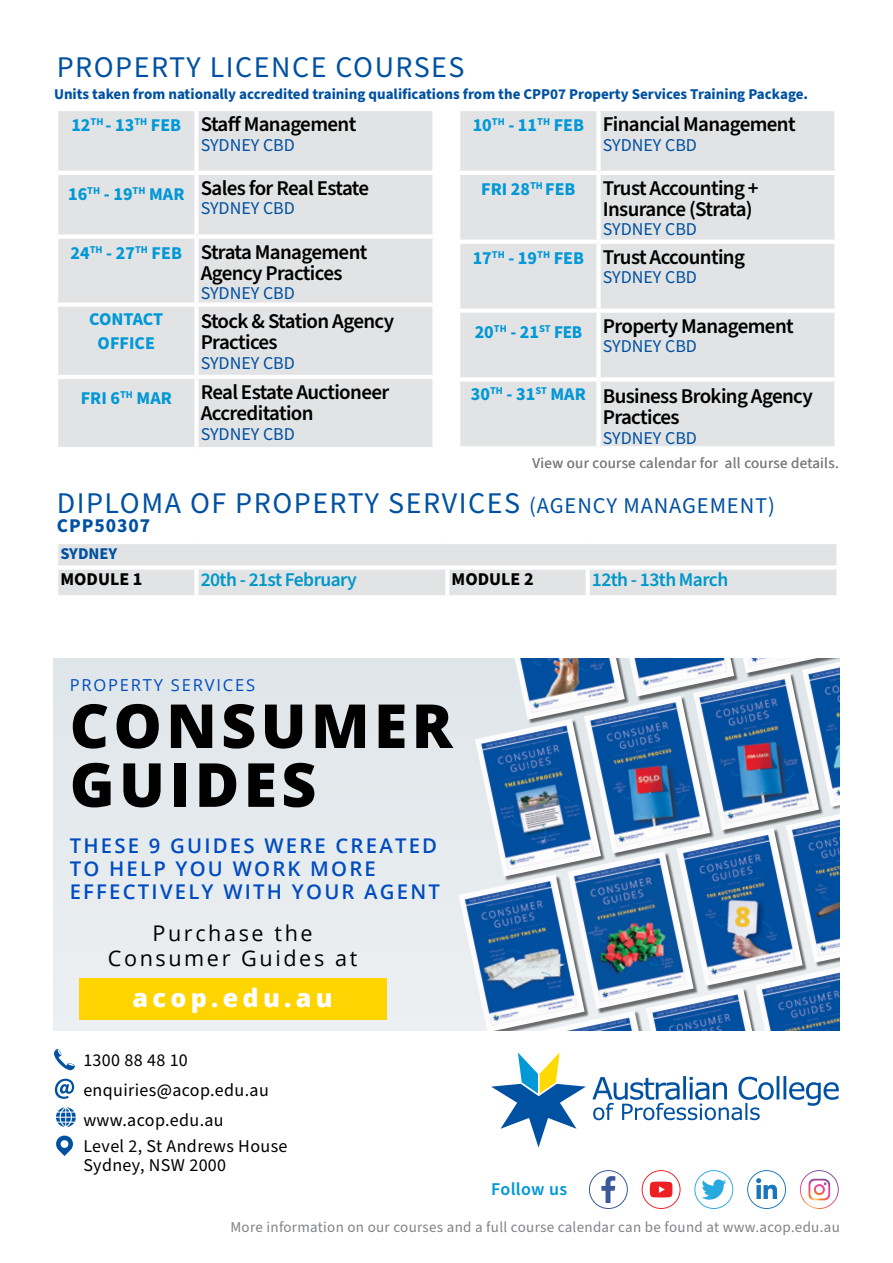
<style>
.page{position:relative;width:893px;height:1263px;background:#fff}
.page>*{position:absolute;margin:0;border:0;box-sizing:border-box;transform-origin:0 0}
.t1{font:800 60.9px/58.8px "Open Sans";letter-spacing:.07em;color:#000}
.t2{font:30px "Source Sans Pro";letter-spacing:.05em;color:#0051a1}
.t3{font:800 25.2px "Open Sans";letter-spacing:.17em;color:#fff}
.t4{font:21.6px/25.2px "Open Sans";letter-spacing:.12em;color:#000;text-align:center}
.t5{font:600 21px/21px "Source Sans Pro";letter-spacing:-.03em;color:#000}
.t6{font:600 20.25px/22.6px "Open Sans";letter-spacing:.11em;color:#004cbf}
.t7{font:600 19.5px "Source Sans Pro";letter-spacing:-.03em;color:#0098c9}
.t8{font:700 19.5px "Source Sans Pro";letter-spacing:.05em;color:#0051a1}
.t9{font:18px "Source Sans Pro";color:#0051a1}
.t10{font:18px/30px "Source Sans Pro";letter-spacing:.02em;color:#000}
.t11{font:700 18px/24px "Source Sans Pro";color:#0098d6;text-align:center}
.t12{font:700 18px "Source Sans Pro";color:#000}
.t13{font:600 18px "Source Sans Pro";letter-spacing:.02em;color:#0098d6}
.t14{font:16.5px "Open Sans";letter-spacing:.11em;color:#004cbf}
.t15{font:700 16.5px "Source Sans Pro";color:#0051a1}
.t16{font:15px "Source Sans Pro";letter-spacing:.02em;color:#808285}
.t17{font:700 15px "Source Sans Pro";color:#0051a1}
.s1{font-weight:700;font-size:18px;color:#0098d6}
.s2{font-weight:700;font-size:10.5px;color:#0098d6}
.s3{font-size:22.5px}
</style>
<div class="page">
<div style="left:53px;top:658px;width:787px;height:374px;background:#e5eaed"></div>
<img style="left:629px;top:658px;width:88px;height:38px">
<img style="left:475px;top:724px;width:109px;height:150px">
<img style="left:584px;top:696px;width:109px;height:155px">
<img style="left:589px;top:1014px;width:57px;height:18px">
<img style="left:693px;top:672px;width:109px;height:156px">
<img style="left:802px;top:678px;width:38px;height:127px">
<img style="left:458px;top:874px;width:127px;height:158px">
<img style="left:567px;top:851px;width:110px;height:158px">
<img style="left:676px;top:828px;width:110px;height:158px">
<img style="left:646px;top:988px;width:109px;height:44px">
<img style="left:786px;top:805px;width:54px;height:158px">
<img style="left:755px;top:964px;width:85px;height:68px">
<div style="left:500px;top:563px;width:129px;height:161px;background:#000;opacity:.55"></div>
<img style="left:500px;top:658px;width:125px;height:62px">
<div style="left:718px;top:517px;width:130px;height:161px;background:#000;opacity:.55"></div>
<img style="left:717px;top:658px;width:123px;height:15px">
<div style="left:53px;top:427px;width:840px;height:231px;background:#fff"></div>
<div style="left:840px;top:598px;width:53px;height:573px;background:#fff"></div>
<div style="left:58px;top:544px;width:778px;height:51px;background:#e2e3e4"></div>
<div style="left:588px;top:567px;width:250px;height:30px;background:#e2e3e4"></div>
<div style="left:54px;top:565px;width:142px;height:5px;background:#fff"></div>
<div style="left:196px;top:565px;width:251px;height:5px;background:#fff"></div>
<div style="left:194px;top:570px;width:5px;height:25px;background:#fff"></div>
<div style="left:447px;top:565px;width:141px;height:5px;background:#fff"></div>
<hr style="left:445px;top:570px;width:4px;height:25px;background:#fff">
<div style="left:588px;top:565px;width:253px;height:5px;background:#fff"></div>
<div style="left:585px;top:570px;width:5px;height:25px;background:#fff"></div>
<div style="left:836px;top:570px;width:5px;height:25px;background:#fff"></div>
<hr style="left:588px;top:595px;width:253px;height:4px;background:#fff">
<div style="left:79px;top:979px;width:307px;height:41px;background:#ffd400"></div>
<div style="left:58px;top:111px;width:374px;height:123px;background:#e2e3e4"></div>
<div style="left:58px;top:239px;width:374px;height:208px;background:#e2e3e4"></div>
<div style="left:194px;top:111px;width:5px;height:60px;background:#fff"></div>
<hr style="left:54px;top:171px;width:142px;height:4px;background:#fff">
<hr style="left:196px;top:171px;width:241px;height:4px;background:#fff">
<div style="left:194px;top:175px;width:5px;height:59px;background:#fff"></div>
<div style="left:194px;top:239px;width:5px;height:63px;background:#fff"></div>
<div style="left:54px;top:302px;width:142px;height:5px;background:#fff"></div>
<div style="left:196px;top:302px;width:241px;height:5px;background:#fff"></div>
<div style="left:194px;top:307px;width:5px;height:68px;background:#fff"></div>
<hr style="left:54px;top:375px;width:142px;height:4px;background:#fff">
<hr style="left:196px;top:375px;width:241px;height:4px;background:#fff">
<div style="left:194px;top:379px;width:5px;height:68px;background:#fff"></div>
<div style="left:460px;top:111px;width:374px;height:60px;background:#e2e3e4"></div>
<div style="left:460px;top:175px;width:374px;height:202px;background:#e2e3e4"></div>
<div style="left:460px;top:382px;width:374px;height:64px;background:#e2e3e4"></div>
<div style="left:596px;top:111px;width:5px;height:60px;background:#fff"></div>
<div style="left:596px;top:175px;width:5px;height:65px;background:#fff"></div>
<hr style="left:456px;top:240px;width:142px;height:4px;background:#fff">
<hr style="left:598px;top:240px;width:241px;height:4px;background:#fff">
<div style="left:596px;top:244px;width:5px;height:64px;background:#fff"></div>
<div style="left:456px;top:308px;width:142px;height:5px;background:#fff"></div>
<div style="left:598px;top:308px;width:241px;height:5px;background:#fff"></div>
<div style="left:596px;top:313px;width:5px;height:64px;background:#fff"></div>
<div style="left:596px;top:382px;width:5px;height:64px;background:#fff"></div>
<svg style="left:491px;top:1052px;width:95px;height:95px"></svg>
<svg style="left:592px;top:1076px;width:247px;height:44px"></svg>
<svg style="left:54px;top:1048px;width:21px;height:22px"></svg>
<svg style="left:56px;top:1135px;width:17px;height:21px"></svg>
<svg style="left:55px;top:1079px;width:19px;height:20px"></svg>
<svg style="left:56px;top:1107px;width:20px;height:20px"></svg>
<div style="left:589px;top:1170px;width:39px;height:39px;border:1px solid #3b5999;border-radius:50%"></div>
<svg style="left:601px;top:1176px;width:14px;height:27px"></svg>
<svg style="left:800px;top:1170px;width:39px;height:39px"></svg>
<svg style="left:642px;top:1170px;width:39px;height:39px"></svg>
<svg style="left:747px;top:1170px;width:39px;height:39px"></svg>
<svg style="left:694px;top:1170px;width:39px;height:39px"></svg>
<h2 class="t2" style="left:57px;top:47px;width:409px">PROPERTY LICENCE COURSES</h2>
<p class="t17" style="left:54px;top:84px;width:756px">Units taken from nationally accredited training qualifications from the CPP07 Property Services Training Package.</p>
<p class="t5" style="left:71px;top:114px;width:286px"><span class="s1">12</span><sup>TH</sup> <span class="s1">- 13</span><sup>TH</sup> <span class="s1">FEB</span> Staff Management</p>
<p class="t9" style="left:201px;top:133px;width:96px">SYDNEY CBD</p>
<p class="t5" style="left:68px;top:178px;width:303px"><sub>16</sub><span class="s2">TH</span> <sub>-</sub> <sub>19</sub><span class="s2">TH</span> <sub>MAR</sub> Sales for Real Estate</p>
<p class="t9" style="left:201px;top:196px;width:96px">SYDNEY CBD</p>
<p class="t5" style="left:201px;top:242px;width:168px;text-indent:-130px"><span class="s1">24</span><sup>TH</sup> <span class="s1">- 27</span><sup>TH</sup> <span class="s1">FEB</span> Strata Management<br>Agency Practices</p>
<p class="t9" style="left:201px;top:281px;width:96px">SYDNEY CBD</p>
<p class="t11" style="left:89px;top:308px;width:76px">CONTACT<br>OFFICE</p>
<p class="t5" style="left:201px;top:311px;width:195px">Stock &amp; Station Agency<br>Practices</p>
<p class="t9" style="left:201px;top:351px;width:96px">SYDNEY CBD</p>
<p class="t11" style="left:81px;top:386px;width:93px">FRI 6<sup>TH</sup> MAR</p>
<p class="t5" style="left:201px;top:382px;width:190px">Real Estate Auctioneer<br>Accreditation</p>
<p class="t9" style="left:201px;top:422px;width:96px">SYDNEY CBD</p>
<p class="t5" style="left:473px;top:114px;width:324px"><span class="s1">10</span><sup>TH</sup> <span class="s1">- 11</span><sup>TH</sup> <span class="s1">FEB</span> Financial Management</p>
<p class="t9" style="left:603px;top:133px;width:96px">SYDNEY CBD</p>
<p class="t11" style="left:481px;top:177px;width:96px">FRI 28<sup>TH</sup> FEB</p>
<p class="t5" style="left:603px;top:178px;width:157px">Trust Accounting +<br>Insurance (Strata)</p>
<p class="t9" style="left:603px;top:217px;width:96px">SYDNEY CBD</p>
<p class="t5" style="left:473px;top:247px;width:274px"><span class="s1">17</span><sup>TH</sup> <span class="s1">- 19</span><sup>TH</sup> <span class="s1">FEB</span> Trust Accounting</p>
<p class="t9" style="left:603px;top:265px;width:96px">SYDNEY CBD</p>
<p class="t5" style="left:475px;top:316px;width:321px"><sub>20</sub><span class="s2">TH</span> <sub>-</sub> <sub>21</sub><span class="s2">ST</span> <sub>FEB</sub> Property Management</p>
<p class="t9" style="left:603px;top:334px;width:96px">SYDNEY CBD</p>
<p class="t5" style="left:471px;top:386px;width:343px;text-align:center"><span class="s1">30</span><sup>TH</sup> <span class="s1">- 31</span><sup>ST</sup> <span class="s1">MAR</span> Business Broking Agency<br>Practices</p>
<p class="t9" style="left:603px;top:426px;width:96px">SYDNEY CBD</p>
<p class="t16" style="left:533px;top:453px;width:308px">View our course calendar for all course details.</p>
<h2 class="t2" style="left:57px;top:483px;width:720px">DIPLOMA OF PROPERTY SERVICES <span class="s3">(AGENCY MANAGEMENT)</span></h2>
<p class="t8" style="left:57px;top:512px;width:95px">CPP50307</p>
<p class="t15" style="left:60px;top:542px;width:59px">SYDNEY</p>
<p class="t12" style="left:60px;top:567px;width:84px">MODULE 1</p>
<p class="t7" style="left:201px;top:567px;width:158px">20th - 21st February</p>
<p class="t12" style="left:452px;top:567px;width:84px">MODULE 2</p>
<p class="t7" style="left:592px;top:567px;width:138px">12th - 13th March</p>
<p class="t14" style="left:70px;top:674px;width:187px">PROPERTY SERVICES</p>
<h1 class="t1" style="left:70px;top:693px;width:385px">CONSUMER<br>GUIDES</h1>
<p class="t6" style="left:70px;top:834px;width:372px">THESE 9 GUIDES WERE CREATED<br>TO HELP YOU WORK MORE<br>EFFECTIVELY WITH YOUR AGENT</p>
<p class="t4" style="left:108px;top:920px;width:251px">Purchase the<br>Consumer Guides at</p>
<p class="t3" style="left:133px;top:978px;width:202px">acop.edu.au</p>
<p class="t10" style="left:83px;top:1045px;width:187px">1300 88 48 10 enquiries@acop.edu.au www.acop.edu.au</p>
<p class="t10" style="left:83px;top:1136px;width:206px;line-height:19.5px">Level 2, St Andrews House<br>Sydney, NSW 2000</p>
<p class="t13" style="left:491px;top:1176px;width:78px">Follow us</p>
<p class="t16" style="left:230px;top:1217px;width:611px">More information on our courses and a full course calendar can be found at www.acop.edu.au</p>
</div>
